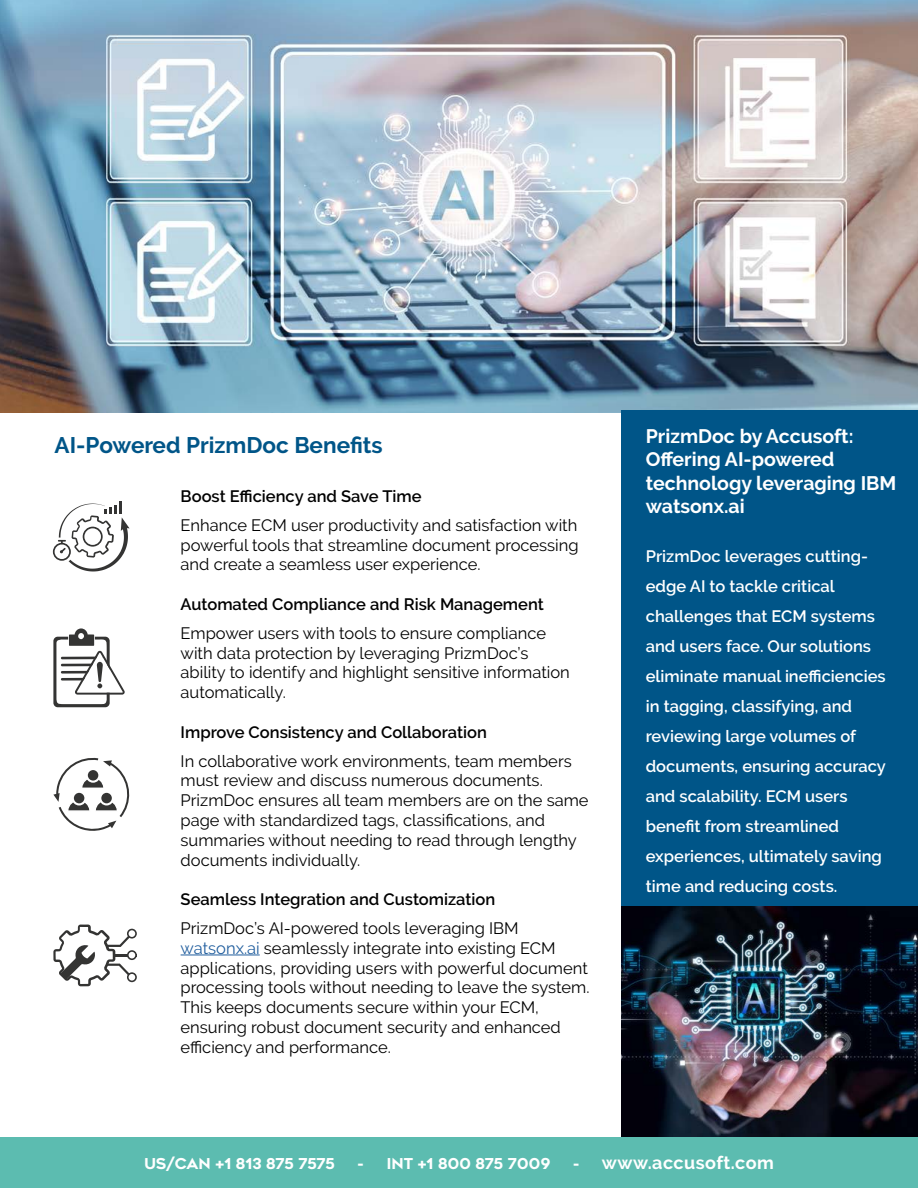
<style>
.page{position:relative;width:918px;height:1188px;background:#fff}
.page>*{position:absolute;margin:0;border:0;box-sizing:border-box;transform-origin:0 0}
.t1{font:700 22.5px "Raleway";color:#058}
.t2{font:700 19.5px/23.4px "Raleway";color:#fff}
.t3{font:700 18px "Raleway";letter-spacing:.025em;color:#fff}
.t4{font:16.5px/19.8px "Raleway";color:#000}
.t5{font:600 16.5px/30px "Raleway";color:#fff}
.t6{font:600 16.5px "Raleway";color:#000}
.t7{font:15px "Renogare";letter-spacing:-.02em;color:#fff}
.t8{font:15px "Renogare";color:#fff}
.s1{color:#215e9e}
.s2{font-family:"Renogare";font-weight:400;font-size:15px}
</style>
<div class="page">
<img style="left:621px;top:906px;width:297px;height:231px">
<hr style="left:181px;top:955px;width:79px;height:1px;background:#215e9e">
<div style="left:0;top:1137px;width:918px;height:51px;background:#5cbcb0"></div>
<img style="left:0;top:0;width:918px;height:412px">
<div style="left:621px;top:410px;width:297px;height:496px;background:#058"></div>
<svg style="left:53px;top:501px;width:77px;height:70px"></svg>
<svg style="left:53px;top:628px;width:72px;height:79px"></svg>
<svg style="left:53px;top:757px;width:77px;height:74px"></svg>
<svg style="left:53px;top:924px;width:84px;height:62px"></svg>
<h1 class="t1" style="left:55px;top:433px;width:330px">AI-Powered PrizmDoc Benefits</h1>
<p class="t6" style="left:181px;top:487px;width:243px">Boost Efficiency and Save Time</p>
<p class="t4" style="left:181px;top:515px;width:400px;text-align:justify">Enhance ECM user productivity and satisfaction with powerful tools that streamline document processing and create a seamless user experience.</p>
<p class="t6" style="left:181px;top:595px;width:365px">Automated Compliance and Risk Management</p>
<p class="t4" style="left:181px;top:623px;width:391px">Empower users with tools to ensure compliance with data protection by leveraging PrizmDoc’s ability to identify and highlight sensitive information automatically.</p>
<p class="t6" style="left:181px;top:722px;width:308px">Improve Consistency and Collaboration</p>
<p class="t4" style="left:181px;top:751px;width:409px">In collaborative work environments, team members must review and discuss numerous documents.<br>PrizmDoc ensures all team members are on the same page with standardized tags, classifications, and summaries without needing to read through lengthy documents individually.</p>
<p class="t6" style="left:181px;top:890px;width:316px">Seamless Integration and Customization</p>
<p class="t4" style="left:181px;top:918px;width:410px">PrizmDoc’s AI-powered tools leveraging IBM <span class="s1">watsonx.ai</span> seamlessly integrate into existing ECM applications, providing users with powerful document processing tools without needing to leave the system.<br>This keeps documents secure within your ECM, ensuring robust document security and enhanced efficiency and performance.</p>
<p class="t2" style="left:646px;top:424px;width:252px">PrizmDoc by Accusoft:<br>Offering AI-powered technology leveraging IBM watsonx.ai</p>
<p class="t5" style="left:646px;top:541px;width:242px">PrizmDoc leverages cutting&shy;edge AI to tackle critical challenges that ECM systems and users face. Our solutions eliminate manual inefficiencies in tagging, classifying, and reviewing large volumes of documents, ensuring accuracy and scalability. ECM users benefit from streamlined experiences, ultimately saving time and reducing costs.</p>
<p class="t7" style="left:144px;top:1154px;width:192px">US/CAN +1 813 875 7575</p>
<p class="t8" style="left:357px;top:1154px;width:195px">- INT +1 800 875 7009</p>
<p class="t3" style="left:573px;top:1153px;width:202px"><span class="s2">-</span> www.accusoft.com</p>
</div>
